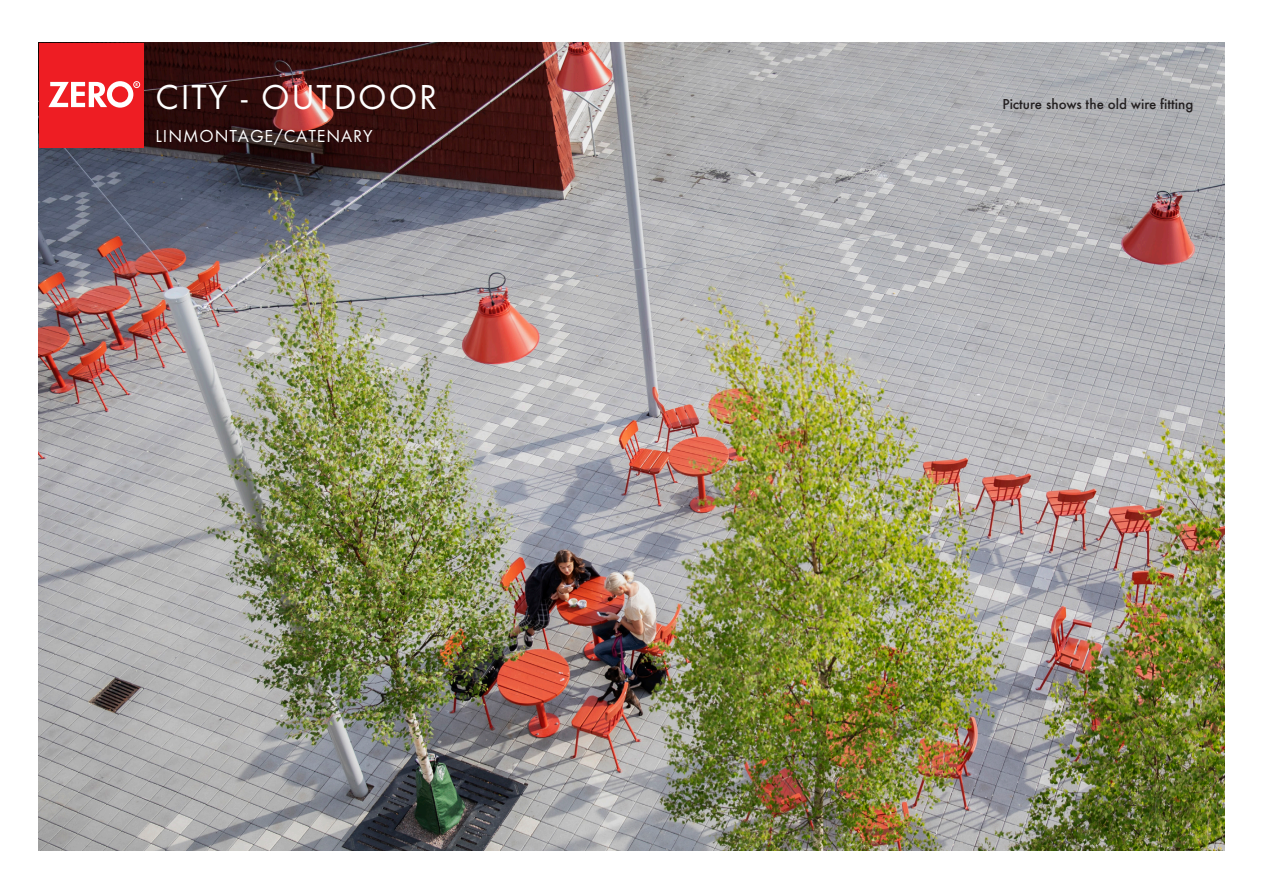
<style>
.page{position:relative;width:1263px;height:893px;background:#fff}
.page>*{position:absolute;margin:0;border:0;box-sizing:border-box;transform-origin:0 0}
.t1{font:36px "Futura EFOP";letter-spacing:.05em;color:#fff}
.t2{font:18px "Futura EFOP";letter-spacing:.05em;color:#fff}
.t3{font:500 15px "Futura EFOP";color:#231f20}
</style>
<div class="page">
<img style="left:38px;top:43px;width:1187px;height:807px">
<div style="left:39px;top:43px;width:104px;height:105px;background:#ee1d23"></div>
<svg style="left:48px;top:82px;width:59px;height:25px"></svg>
<div style="left:133px;top:81px;width:7px;height:7px;border:1px solid #fff;border-radius:50%"></div>
<svg style="left:107px;top:81px;width:26px;height:27px"></svg>
<div style="left:112px;top:86px;width:16px;height:16px;background:#ee1d23;border-radius:50%"></div>
<p class="t1" style="left:156px;top:76px;width:283px">CITY - OUTDOOR</p>
<p class="t2" style="left:156px;top:125px;width:219px">LINMONTAGE/CATENARY</p>
<p class="t3" style="left:1002px;top:95px;width:192px">Picture shows the old wire fitting</p>
</div>
